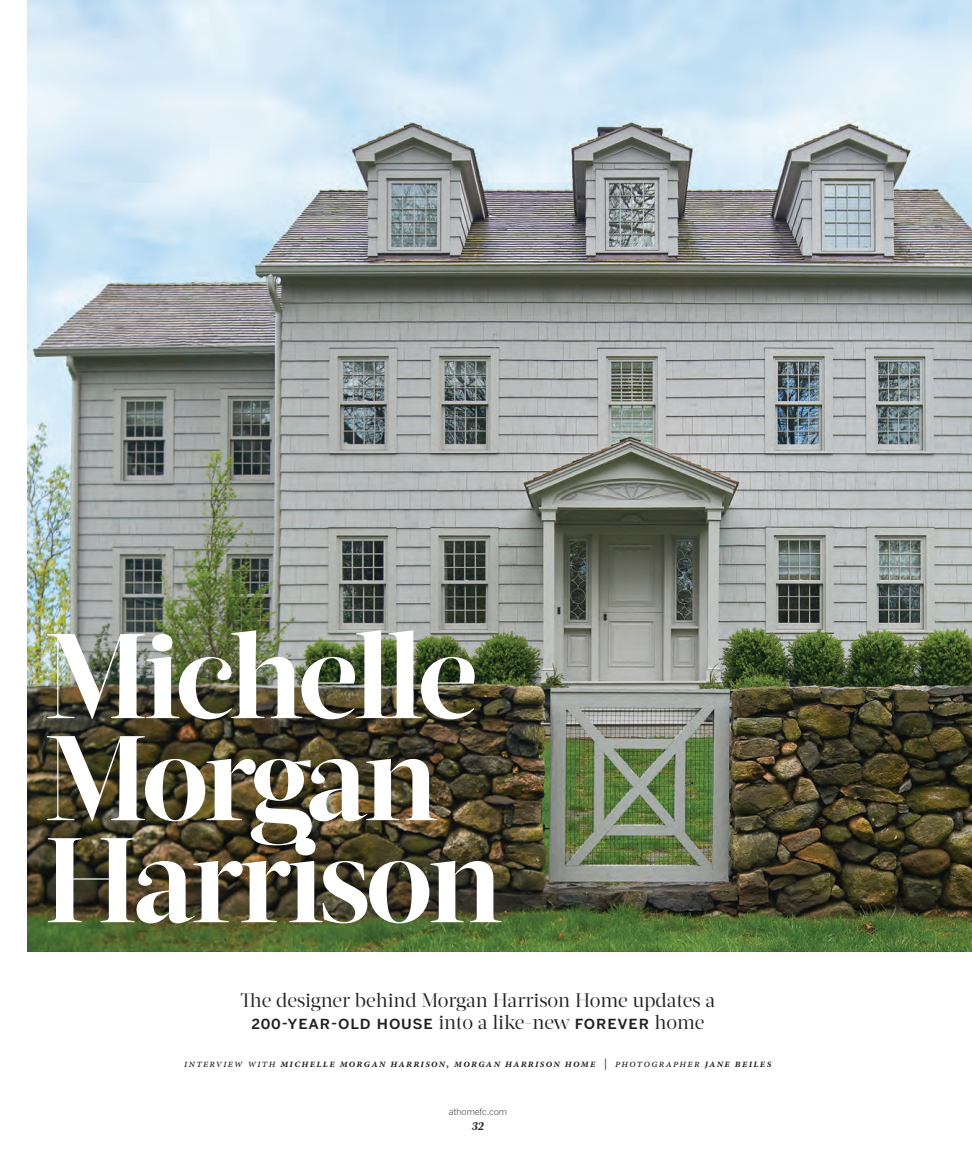
<style>
.page{position:relative;width:972px;height:1175px;background:#fff}
.page>*{position:absolute;margin:0;border:0;box-sizing:border-box;transform-origin:0 0}
.t1{font:700 120px/102px "Acta Display";letter-spacing:-.04em;color:#fff}
.t2{font:19.5px "Acta Display";letter-spacing:-.005em;color:#231f20}
.t3{font:17.25px "Benton Sans Medium SC";letter-spacing:.05em;color:#231f20}
.t4{font:italic 700 12px "Acta";color:#231f20}
.AH_TOC_Fea_Body{font:italic 600 11.25px "Minion Pro";letter-spacing:.1em;color:#231f20}
.t5{font:300 9px "Benton Sans";letter-spacing:-.01em;color:#231f20}
.s1{font-family:"Acta Display";font-size:19.5px}
.s2{font-weight:400}
</style>
<div class="page">
<img style="left:27px;top:0;width:945px;height:951px">
<p class="t1" style="left:44px;top:626px;width:460px">Michelle<br>Morgan<br>Harrison</p>
<p class="t2" style="left:240px;top:988px;width:477px">The designer behind Morgan Harrison Home updates a</p>
<p class="t3" style="left:251px;top:1012px;width:455px">200-YEAR-OLD HOUSE <span class="s1">into a like-new</span> FOREVER <span class="s1">home</span></p>
<p class="AH_TOC_Fea_Body" style="left:184px;top:1055px;width:589px"><span class="s2">interview with</span> michelle morgan harrison, morgan harrison home <span class="s2">| photographer</span> jane beiles</p>
<p class="t5" style="left:449px;top:1106px;width:60px">athomefc.com</p>
<p class="t4" style="left:472px;top:1118px;width:14px">32</p>
</div>
